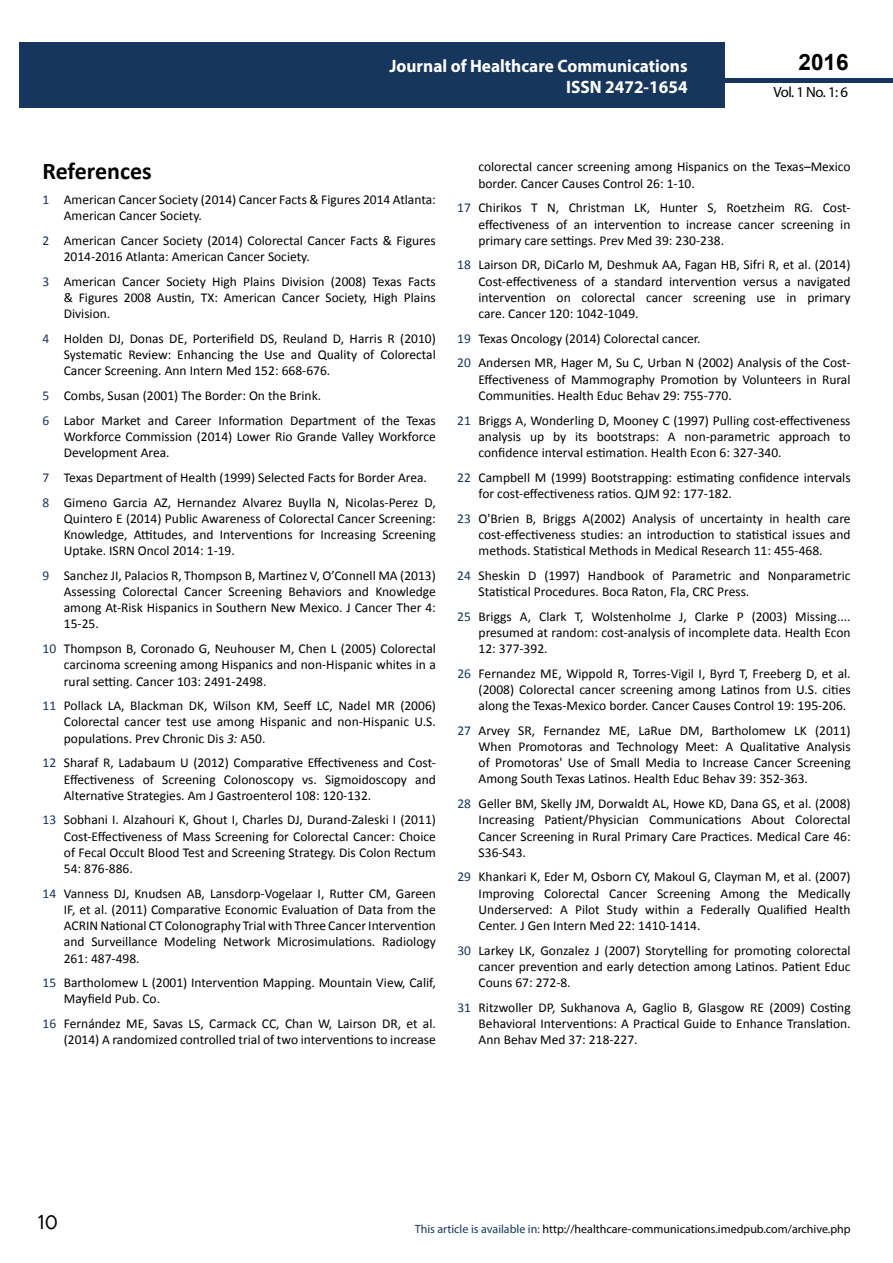
<style>
.page{position:relative;width:893px;height:1263px;background:#fff}
.page>*{position:absolute;margin:0;border:0;box-sizing:border-box;transform-origin:0 0}
.t1{font:25.5px "Tunga";color:#000}
.t2{font:700 24px "Calibri";color:#000}
.t3{font:700 22.5px "Arial";color:#000}
.t4{font:700 18px/21.6px "Myriad Pro";color:#fff;text-align:right;scale:.96 1}
.t5{font:14.85px "Myriad Pro";color:#000}
.t6{font:13.5px/16.2px "Calibri";color:#000;text-align:justify}
.t7{font:12px "Myriad Pro";color:#000}
.s1{color:#16365d}
.s2{font-style:italic}
</style>
<div class="page">
<hr style="left:724px;top:78px;width:169px;height:4px;background:#16365d">
<div style="left:19px;top:42px;width:690px;height:66px;background:#16365d"></div>
<div style="left:709px;top:42px;width:16px;height:66px;background:#16365d"></div>
<h3 class="t4" style="left:517px;top:54px;width:198px">ARCHIVOS DE MEDICINA<br>ISSN 1698-9 65</h3>
<h3 class="t3" style="left:799px;top:47px;width:52px">2016</h3>
<h3 class="t4" style="left:389px;top:54px;width:312px">Journal of Healthcare Communications<br>ISSN 2472-1654</h3>
<p class="t5" style="left:773px;top:83px;width:76px">Vol. 1 No. 1: 6</p>
<h2 class="t2" style="left:43px;top:156px;width:111px">References</h2>
<p class="t6" style="left:64px;top:191px;width:374px;text-indent:-21px"><span class="s1">1</span> American Cancer Society (2014) Cancer Facts &amp; Figures 2014 Atlanta:<br>American Cancer Society.</p>
<p class="t6" style="left:64px;top:232px;width:374px;text-indent:-21px"><span class="s1">2</span> American Cancer Society (2014) Colorectal Cancer Facts &amp; Figures<br>2014-2016 Atlanta: American Cancer Society.</p>
<p class="t6" style="left:64px;top:273px;width:374px;text-indent:-21px"><span class="s1">3</span> American Cancer Society High Plains Division (2008) Texas Facts &amp; Figures 2008 Austin, TX: American Cancer Society, High Plains Division.</p>
<p class="t6" style="left:64px;top:330px;width:374px;text-indent:-21px"><span class="s1">4</span> Holden DJ, Donas DE, Porterifield DS, Reuland D, Harris R (2010)<br>Systematic Review: Enhancing the Use and Quality of Colorectal Cancer Screening. Ann Intern Med 152: 668-676.</p>
<p class="t6" style="left:43px;top:383px;width:395px;line-height:24.8px"><span class="s1">5</span> Combs, Susan (2001) The Border: On the Brink.<br><span class="s1">6</span> Labor Market and Career Information Department of the Texas</p>
<p class="t6" style="left:64px;top:428px;width:374px">Workforce Commission (2014) Lower Rio Grande Valley Workforce<br>Development Area.</p>
<p class="t6" style="left:43px;top:465px;width:395px;line-height:24.8px"><span class="s1">7</span> Texas Department of Health (1999) Selected Facts for Border Area.<br><span class="s1">8</span> Gimeno Garcia AZ, Hernandez Alvarez Buylla N, Nicolas-Perez D,</p>
<p class="t6" style="left:64px;top:510px;width:374px">Quintero E (2014) Public Awareness of Colorectal Cancer Screening:<br>Knowledge, Attitudes, and Interventions for Increasing Screening Uptake. ISRN Oncol 2014: 1-19.</p>
<p class="t6" style="left:64px;top:567px;width:374px;text-indent:-21px"><span class="s1">9</span> Sanchez JI, Palacios R, Thompson B, Martinez V, O’Connell MA (2013)<br>Assessing Colorectal Cancer Screening Behaviors and Knowledge among At-Risk Hispanics in Southern New Mexico. J Cancer Ther 4:<br>15-25.</p>
<p class="t6" style="left:64px;top:641px;width:374px;text-indent:-21px"><span class="s1">10</span> Thompson B, Coronado G, Neuhouser M, Chen L (2005) Colorectal carcinoma screening among Hispanics and non-Hispanic whites in a rural setting. Cancer 103: 2491-2498.</p>
<p class="t6" style="left:64px;top:698px;width:374px;text-indent:-21px"><span class="s1">11</span> Pollack LA, Blackman DK, Wilson KM, Seeff LC, Nadel MR (2006)<br>Colorectal cancer test use among Hispanic and non-Hispanic U.S. populations. Prev Chronic Dis <span class="s2">3:</span> A50.</p>
<p class="t6" style="left:64px;top:755px;width:374px;text-indent:-21px"><span class="s1">12</span> Sharaf R, Ladabaum U (2012) Comparative Effectiveness and Cost-Effectiveness of Screening Colonoscopy vs. Sigmoidoscopy and Alternative Strategies. Am J Gastroenterol 108: 120-132.</p>
<p class="t6" style="left:64px;top:812px;width:374px;text-indent:-21px"><span class="s1">13</span> Sobhani I. Alzahouri K, Ghout I, Charles DJ, Durand-Zaleski I (2011)<br>Cost-Effectiveness of Mass Screening for Colorectal Cancer: Choice of Fecal Occult Blood Test and Screening Strategy. Dis Colon Rectum 54: 876-886.</p>
<p class="t6" style="left:64px;top:885px;width:374px;text-indent:-21px"><span class="s1">14</span> Vanness DJ, Knudsen AB, Lansdorp-Vogelaar I, Rutter CM, Gareen IF, et al. (2011) Comparative Economic Evaluation of Data from the ACRIN National CT Colonography Trial with Three Cancer Intervention and Surveillance Modeling Network Microsimulations. Radiology 261: 487-498.</p>
<p class="t6" style="left:64px;top:975px;width:374px;text-indent:-21px"><span class="s1">15</span> Bartholomew L (2001) Intervention Mapping. Mountain View, Calif,<br>Mayfield Pub. Co.</p>
<p class="t6" style="left:43px;top:1016px;width:395px;text-align:right"><span class="s1">16</span> Fernández ME, Savas LS, Carmack CC, Chan W, Lairson DR, et al. (2014) A randomized controlled trial of two interventions to increase</p>
<p class="t6" style="left:478px;top:159px;width:374px">colorectal cancer screening among Hispanics on the Texas–Mexico border. Cancer Causes Control 26: 1-10.</p>
<p class="t6" style="left:478px;top:200px;width:374px;text-indent:-21px"><span class="s1">17</span> Chirikos T N, Christman LK, Hunter S, Roetzheim RG. Cost&shy;effectiveness of an intervention to increase cancer screening in primary care settings. Prev Med 39: 230-238.</p>
<p class="t6" style="left:478px;top:257px;width:374px;text-indent:-21px"><span class="s1">18</span> Lairson DR, DiCarlo M, Deshmuk AA, Fagan HB, Sifri R, et al. (2014)<br>Cost-effectiveness of a standard intervention versus a navigated intervention on colorectal cancer screening use in primary care. Cancer 120: 1042-1049.</p>
<p class="t6" style="left:457px;top:326px;width:395px;line-height:24.8px"><span class="s1">19</span> Texas Oncology (2014) Colorectal cancer.<br><span class="s1">20</span> Andersen MR, Hager M, Su C, Urban N (2002) Analysis of the Cost-</p>
<p class="t6" style="left:478px;top:371px;width:374px">Effectiveness of Mammography Promotion by Volunteers in Rural<br>Communities. Health Educ Behav 29: 755-770.</p>
<p class="t6" style="left:478px;top:412px;width:374px;text-indent:-21px"><span class="s1">21</span> Briggs A, Wonderling D, Mooney C (1997) Pulling cost-effectiveness analysis up by its bootstraps: A non-parametric approach to confidence interval estimation. Health Econ 6: 327-340.</p>
<p class="t6" style="left:479px;top:469px;width:374px;text-indent:-21px"><span class="s1">22</span> Campbell M (1999) Bootstrapping: estimating confidence intervals for cost-effectiveness ratios. QJM 92: 177-182.</p>
<p class="t6" style="left:479px;top:510px;width:374px;text-indent:-21px"><span class="s1">23</span> O'Brien B, Briggs A(2002) Analysis of uncertainty in health care cost-effectiveness studies: an introduction to statistical issues and methods. Statistical Methods in Medical Research 11: 455-468.</p>
<p class="t6" style="left:479px;top:567px;width:374px;text-indent:-21px"><span class="s1">24</span> Sheskin D (1997) Handbook of Parametric and Nonparametric<br>Statistical Procedures. Boca Raton, Fla, CRC Press.</p>
<p class="t6" style="left:479px;top:608px;width:374px;text-indent:-21px"><span class="s1">25</span> Briggs A, Clark T, Wolstenholme J, Clarke P (2003) Missing.... presumed at random: cost-analysis of incomplete data. Health Econ 12: 377-392.</p>
<p class="t6" style="left:479px;top:665px;width:374px;text-indent:-21px"><span class="s1">26</span> Fernandez ME, Wippold R, Torres-Vigil I, Byrd T, Freeberg D, et al. (2008) Colorectal cancer screening among Latinos from U.S. cities along the Texas-Mexico border. Cancer Causes Control 19: 195-206.</p>
<p class="t6" style="left:479px;top:722px;width:374px;text-indent:-21px"><span class="s1">27</span> Arvey SR, Fernandez ME, LaRue DM, Bartholomew LK (2011)<br>When Promotoras and Technology Meet: A Qualitative Analysis of Promotoras' Use of Small Media to Increase Cancer Screening Among South Texas Latinos. Health Educ Behav 39: 352-363.</p>
<p class="t6" style="left:479px;top:796px;width:374px;text-indent:-21px"><span class="s1">28</span> Geller BM, Skelly JM, Dorwaldt AL, Howe KD, Dana GS, et al. (2008)<br>Increasing Patient/Physician Communications About Colorectal Cancer Screening in Rural Primary Care Practices. Medical Care 46:<br>S36-S43.</p>
<p class="t6" style="left:479px;top:869px;width:374px;text-indent:-21px"><span class="s1">29</span> Khankari K, Eder M, Osborn CY, Makoul G, Clayman M, et al. (2007)<br>Improving Colorectal Cancer Screening Among the Medically Underserved: A Pilot Study within a Federally Qualified Health Center. J Gen Intern Med 22: 1410-1414.</p>
<p class="t6" style="left:479px;top:942px;width:374px;text-indent:-21px"><span class="s1">30</span> Larkey LK, Gonzalez J (2007) Storytelling for promoting colorectal cancer prevention and early detection among Latinos. Patient Educ Couns 67: 272-8.</p>
<p class="t6" style="left:479px;top:999px;width:374px;text-indent:-21px"><span class="s1">31</span> Ritzwoller DP, Sukhanova A, Gaglio B, Glasgow RE (2009) Costing Behavioral Interventions: A Practical Guide to Enhance Translation.<br>Ann Behav Med 37: 218-227.</p>
<h1 class="t1" style="left:38px;top:1205px;width:22px">10</h1>
<p class="t7" style="left:415px;top:1221px;width:437px"><span class="s1">This article is available in:</span> http://healthcare-communications.imedpub.com/archive.php</p>
</div>
